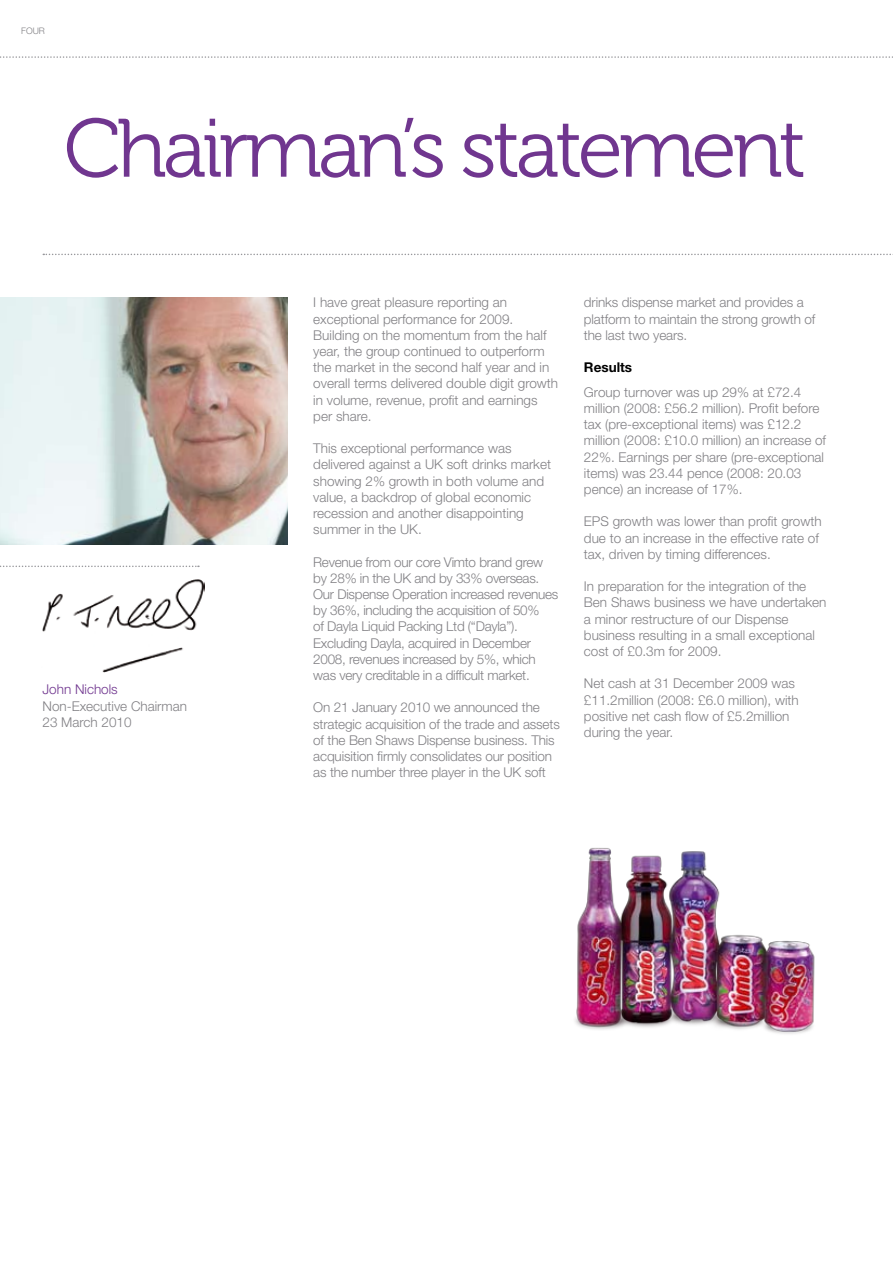
<style>
.page{position:relative;width:893px;height:1263px;background:#fff}
.page>*{position:absolute;margin:0;border:0;box-sizing:border-box;transform-origin:0 0}
.t1{font:82.5px "Museo 300";letter-spacing:-.05em;color:#70368f}
.t2{font:300 13.5px/16.2px "Helvetica Neue LT Std";color:#818084}
.t3{font:300 13.5px/16.2px "Helvetica Neue LT Std";letter-spacing:-.02em;color:#818084}
.t4{font:300 13.5px "Helvetica Neue LT Std";color:#70368f}
.t5{font:700 13.5px "Helvetica Neue LT Std";color:#000}
.t6{font:300 9px "Helvetica Neue LT Std";color:#818084}
</style>
<div class="page">
<svg style="left:43px;top:254px;width:850px;height:1px"></svg>
<img style="left:0;top:298px;width:288px;height:246px">
<svg style="left:0;top:56px;width:893px;height:2px"></svg>
<svg style="left:0;top:566px;width:199px;height:1px"></svg>
<img style="left:42px;top:579px;width:162px;height:94px">
<img style="left:575px;top:848px;width:240px;height:186px">
<p class="t6" style="left:21px;top:25px;width:25px">FOUR</p>
<h1 class="t1" style="left:64px;top:104px;width:744px">Chairman’s statement</h1>
<p class="t4" style="left:43px;top:681px;width:77px">John Nichols</p>
<p class="t2" style="left:43px;top:697px;width:146px">Non-Executive Chairman<br>23 March 2010</p>
<p class="t2" style="left:313px;top:294px;width:246px">I have great pleasure reporting an exceptional performance for 2009.<br>Building on the momentum from the half year, the group continued to outperform the market in the second half year and in overall terms delivered double digit growth in volume, revenue, profit and earnings per share.</p>
<p class="t2" style="left:313px;top:440px;width:239px">This exceptional performance was delivered against a UK soft drinks market showing 2% growth in both volume and value, a backdrop of global economic recession and another disappointing summer in the UK.</p>
<p class="t3" style="left:313px;top:553px;width:247px">Revenue from our core Vimto brand grew by 28% in the UK and by 33% overseas.<br>Our Dispense Operation increased revenues by 36%, including the acquisition of 50%<br>of Dayla Liquid Packing Ltd (“Dayla”).<br>Excluding Dayla, acquired in December 2008, revenues increased by 5%, which was very creditable in a difficult market.</p>
<p class="t2" style="left:313px;top:699px;width:248px">On 21 January 2010 we announced the strategic acquisition of the trade and assets of the Ben Shaws Dispense business. This acquisition firmly consolidates our position as the number three player in the UK soft</p>
<p class="t2" style="left:584px;top:294px;width:233px">drinks dispense market and provides a platform to maintain the strong growth of the last two years.</p>
<p class="t5" style="left:584px;top:359px;width:50px">Results</p>
<p class="t2" style="left:584px;top:384px;width:244px">Group turnover was up 29% at £72.4 million (2008: £56.2 million). Profit before tax (pre-exceptional items) was £12.2 million (2008: £10.0 million) an increase of 22%. Earnings per share (pre-exceptional items) was 23.44 pence (2008: 20.03 pence) an increase of 17%.</p>
<p class="t2" style="left:584px;top:513px;width:239px">EPS growth was lower than profit growth due to an increase in the effective rate of tax, driven by timing differences.</p>
<p class="t2" style="left:584px;top:578px;width:244px">In preparation for the integration of the Ben Shaws business we have undertaken a minor restructure of our Dispense business resulting in a small exceptional cost of £0.3m for 2009.</p>
<p class="t2" style="left:584px;top:675px;width:216px">Net cash at 31 December 2009 was £11.2million (2008: £6.0 million), with positive net cash flow of £5.2million during the year.</p>
</div>
